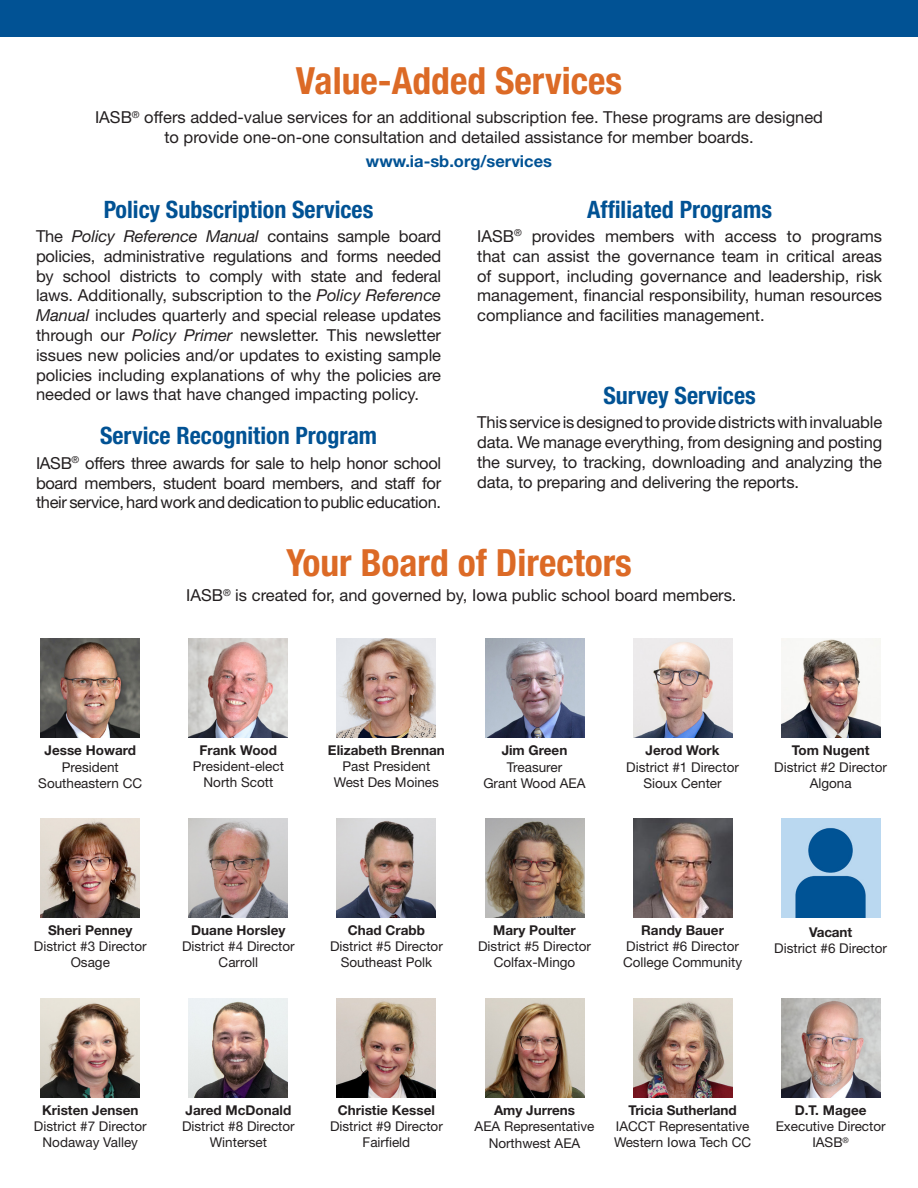
<style>
.page{position:relative;width:918px;height:1188px;background:#fff}
.page>*{position:absolute;margin:0;border:0;box-sizing:border-box;transform-origin:0 0}
.t1{font:700 condensed 37.5px "Helvetica Neue LT Std";color:#dc6a26}
.H3_-_value-added_services{font:700 condensed 24px "Helvetica Neue LT Std";color:#015294}
.t2{font:16.5px/19.8px "Helvetica Neue LT Std";color:#231f20;text-align:justify}
.t3{font:700 16.5px "Helvetica Neue LT Std";color:#015294}
.Board_of_directors{font:13.5px "Helvetica Neue LT Std";color:#231f20}
.Board_of_directors-2{font:700 13.5px "Helvetica Neue LT Std";color:#231f20}
.s1{font-style:italic}
</style>
<div class="page">
<img style="left:41px;top:639px;width:99px;height:99px">
<img style="left:189px;top:639px;width:99px;height:99px">
<img style="left:337px;top:639px;width:99px;height:99px">
<img style="left:485px;top:639px;width:99px;height:99px">
<img style="left:633px;top:639px;width:99px;height:99px">
<img style="left:781px;top:639px;width:99px;height:99px">
<img style="left:41px;top:819px;width:99px;height:99px">
<img style="left:189px;top:819px;width:99px;height:99px">
<img style="left:337px;top:819px;width:99px;height:99px">
<img style="left:485px;top:819px;width:99px;height:99px">
<img style="left:633px;top:819px;width:99px;height:99px">
<img style="left:781px;top:819px;width:99px;height:99px">
<img style="left:41px;top:999px;width:99px;height:99px">
<img style="left:189px;top:999px;width:99px;height:99px">
<img style="left:337px;top:999px;width:99px;height:99px">
<img style="left:485px;top:999px;width:99px;height:99px">
<img style="left:633px;top:999px;width:99px;height:99px">
<img style="left:781px;top:999px;width:99px;height:99px">
<div style="left:0;top:0;width:918px;height:36px;background:#015294"></div>
<h2 class="t1" style="left:296px;top:58px;width:328px">Value-Added Services</h2>
<p class="t2" style="left:95px;top:107px;width:729px;text-align:center">IASB<sup>®</sup> offers added-value services for an additional subscription fee. These programs are designed to provide one-on-one consultation and detailed assistance for member boards.</p>
<p class="t3" style="left:366px;top:151px;width:188px">www.ia-sb.org/services</p>
<p class="H3_-_value-added_services" style="left:104px;top:195px;width:271px">Policy Subscription Services</p>
<p class="t2" style="left:36px;top:226px;width:407px">The <span class="s1">Policy Reference Manual</span> contains sample board policies, administrative regulations and forms needed by school districts to comply with state and federal laws. Additionally, subscription to the <span class="s1">Policy Reference Manual</span> includes quarterly and special release updates through our <span class="s1">Policy Primer</span> newsletter. This newsletter issues new policies and/or updates to existing sample policies including explanations of why the policies are needed or laws that have changed impacting policy.</p>
<p class="H3_-_value-added_services" style="left:587px;top:195px;width:186px">Affiliated Programs</p>
<p class="t2" style="left:477px;top:226px;width:407px">IASB<sup>®</sup> provides members with access to programs that can assist the governance team in critical areas of support, including governance and leadership, risk management, financial responsibility, human resources compliance and facilities management.</p>
<p class="H3_-_value-added_services" style="left:603px;top:381px;width:154px">Survey Services</p>
<p class="t2" style="left:477px;top:412px;width:407px">This service is designed to provide districts with invaluable data. We manage everything, from designing and posting the survey, to tracking, downloading and analyzing the data, to preparing and delivering the reports.</p>
<p class="H3_-_value-added_services" style="left:100px;top:421px;width:279px">Service Recognition Program</p>
<p class="t2" style="left:36px;top:453px;width:407px">IASB<sup>®</sup> offers three awards for sale to help honor school board members, student board members, and staff for their service, hard work and dedication to public education.</p>
<h2 class="t1" style="left:286px;top:540px;width:347px">Your Board of Directors</h2>
<p class="t2" style="left:186px;top:585px;width:552px">IASB<sup>®</sup> is created for, and governed by, Iowa public school board members.</p>
<p class="Board_of_directors-2" style="left:45px;top:742px;width:93px">Jesse Howard</p>
<p class="Board_of_directors" style="left:62px;top:759px;width:59px">President</p>
<p class="Board_of_directors" style="left:38px;top:775px;width:106px">Southeastern CC</p>
<p class="Board_of_directors-2" style="left:200px;top:741px;width:79px">Frank Wood</p>
<p class="Board_of_directors" style="left:193px;top:758px;width:93px">President-elect</p>
<p class="Board_of_directors" style="left:204px;top:774px;width:71px">North Scott</p>
<p class="Board_of_directors-2" style="left:328px;top:741px;width:119px">Elizabeth Brennan</p>
<p class="Board_of_directors" style="left:343px;top:758px;width:89px">Past President</p>
<p class="Board_of_directors" style="left:334px;top:774px;width:107px">West Des Moines</p>
<p class="Board_of_directors-2" style="left:502px;top:742px;width:67px">Jim Green</p>
<p class="Board_of_directors" style="left:507px;top:759px;width:57px">Treasurer</p>
<p class="Board_of_directors" style="left:483px;top:775px;width:104px">Grant Wood AEA</p>
<p class="Board_of_directors-2" style="left:646px;top:742px;width:76px">Jerod Work</p>
<p class="Board_of_directors" style="left:626px;top:759px;width:114px">District #1 Director</p>
<p class="Board_of_directors" style="left:643px;top:775px;width:80px">Sioux Center</p>
<p class="Board_of_directors-2" style="left:792px;top:742px;width:79px">Tom Nugent</p>
<p class="Board_of_directors" style="left:774px;top:759px;width:114px">District #2 Director</p>
<p class="Board_of_directors" style="left:810px;top:775px;width:43px">Algona</p>
<p class="Board_of_directors-2" style="left:48px;top:922px;width:86px">Sheri Penney</p>
<p class="Board_of_directors" style="left:34px;top:938px;width:114px">District #3 Director</p>
<p class="Board_of_directors" style="left:71px;top:954px;width:41px">Osage</p>
<p class="Board_of_directors-2" style="left:191px;top:922px;width:96px">Duane Horsley</p>
<p class="Board_of_directors" style="left:182px;top:938px;width:114px">District #4 Director</p>
<p class="Board_of_directors" style="left:219px;top:954px;width:41px">Carroll</p>
<p class="Board_of_directors-2" style="left:348px;top:922px;width:79px">Chad Crabb</p>
<p class="Board_of_directors" style="left:330px;top:938px;width:114px">District #5 Director</p>
<p class="Board_of_directors" style="left:341px;top:954px;width:93px">Southeast Polk</p>
<p class="Board_of_directors-2" style="left:493px;top:922px;width:84px">Mary Poulter</p>
<p class="Board_of_directors" style="left:478px;top:938px;width:114px">District #5 Director</p>
<p class="Board_of_directors" style="left:494px;top:954px;width:83px">Colfax-Mingo</p>
<p class="Board_of_directors-2" style="left:641px;top:922px;width:84px">Randy Bauer</p>
<p class="Board_of_directors" style="left:626px;top:938px;width:114px">District #6 Director</p>
<p class="Board_of_directors" style="left:623px;top:954px;width:121px">College Community</p>
<p class="Board_of_directors-2" style="left:809px;top:924px;width:45px">Vacant</p>
<p class="Board_of_directors" style="left:774px;top:940px;width:114px">District #6 Director</p>
<p class="Board_of_directors-2" style="left:42px;top:1101px;width:98px">Kristen Jensen</p>
<p class="Board_of_directors" style="left:34px;top:1118px;width:114px">District #7 Director</p>
<p class="Board_of_directors" style="left:43px;top:1134px;width:97px">Nodaway Valley</p>
<p class="Board_of_directors-2" style="left:186px;top:1101px;width:107px">Jared McDonald</p>
<p class="Board_of_directors" style="left:182px;top:1118px;width:114px">District #8 Director</p>
<p class="Board_of_directors" style="left:210px;top:1134px;width:59px">Winterset</p>
<p class="Board_of_directors-2" style="left:338px;top:1101px;width:98px">Christie Kessel</p>
<p class="Board_of_directors" style="left:330px;top:1118px;width:114px">District #9 Director</p>
<p class="Board_of_directors" style="left:363px;top:1134px;width:49px">Fairfield</p>
<p class="Board_of_directors-2" style="left:494px;top:1102px;width:83px">Amy Jurrens</p>
<p class="Board_of_directors" style="left:475px;top:1119px;width:121px">AEA Representative</p>
<p class="Board_of_directors" style="left:489px;top:1135px;width:93px">Northwest AEA</p>
<p class="Board_of_directors-2" style="left:628px;top:1101px;width:110px">Tricia Sutherland</p>
<p class="Board_of_directors" style="left:616px;top:1118px;width:135px">IACCT Representative</p>
<p class="Board_of_directors" style="left:614px;top:1134px;width:139px">Western Iowa Tech CC</p>
<p class="Board_of_directors-2" style="left:795px;top:1101px;width:73px">D.T. Magee</p>
<p class="Board_of_directors" style="left:776px;top:1118px;width:111px">Executive Director</p>
<p class="Board_of_directors" style="left:812px;top:1134px;width:38px">IASB<sup>®</sup></p>
</div>
